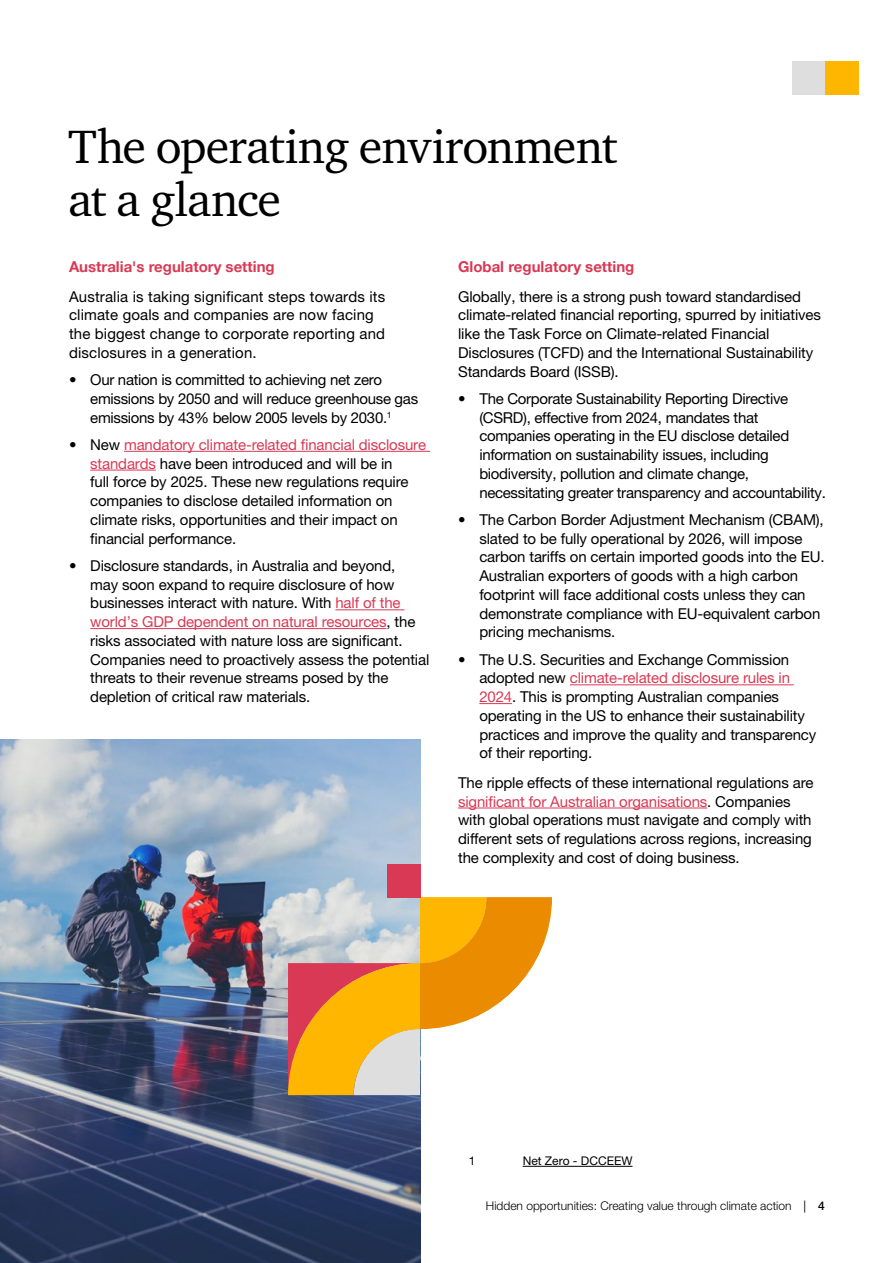
<style>
.page{position:relative;width:893px;height:1263px;background:#fff}
.page>*{position:absolute;margin:0;border:0;box-sizing:border-box;transform-origin:0 0}
.t1{font:48px/52.5px "Charter ITC Pro";letter-spacing:-.015em;color:#000}
.t2{font:15px/18.8px "Helvetica Neue LT Pro";letter-spacing:-.01em;color:#000}
.t3{font:15px/18.8px "Helvetica Neue LT Pro";letter-spacing:.01em;color:#000}
.t4{font:700 15px "Helvetica Neue LT Pro";color:#d93954}
.t5{font:300 12px "Helvetica Neue LT Pro";color:#000}
.t6{font:12px "Helvetica Neue LT Pro";color:#000}
.s1{color:#d93954}
.s2{font-weight:400}
.s3{font-weight:500}
</style>
<div class="page">
<div style="left:792px;top:62px;width:33px;height:32px;background:#dedede"></div>
<div style="left:825px;top:62px;width:33px;height:32px;background:#ffb600"></div>
<hr style="left:124px;top:451px;width:306px;height:1px;background:#d93954">
<hr style="left:90px;top:470px;width:66px;height:1px;background:#d93954">
<hr style="left:335px;top:609px;width:69px;height:1px;background:#d93954">
<hr style="left:90px;top:628px;width:296px;height:1px;background:#d93954">
<hr style="left:523px;top:1166px;width:109px;height:1px;background:#000">
<hr style="left:570px;top:684px;width:224px;height:1px;background:#d93954">
<hr style="left:479px;top:703px;width:33px;height:1px;background:#d93954">
<hr style="left:458px;top:808px;width:249px;height:1px;background:#d93954">
<img style="left:0;top:740px;width:420px;height:523px">
<svg style="left:288px;top:897px;width:264px;height:198px"></svg>
<div style="left:387px;top:864px;width:33px;height:33px;background:#d93954"></div>
<h1 class="t1" style="left:68px;top:120px;width:551px">The operating environment at a glance</h1>
<p class="t4" style="left:69px;top:258px;width:207px">Australia's regulatory setting</p>
<p class="t3" style="left:69px;top:287px;width:318px">Australia is taking significant steps towards its climate goals and companies are now facing the biggest change to corporate reporting and disclosures in a generation.</p>
<p class="t2" style="left:90px;top:370px;width:329px;text-indent:-21px">• Our nation is committed to achieving net zero emissions by 2050 and will reduce greenhouse gas emissions by 43% below 2005 levels by 2030.<sup>1</sup></p>
<p class="t2" style="left:90px;top:435px;width:337px;text-indent:-21px">• New <span class="s1">mandatory climate-related financial disclosure standards</span> have been introduced and will be in<br>full force by 2025. These new regulations require companies to disclose detailed information on climate risks, opportunities and their impact on financial performance.</p>
<p class="t2" style="left:90px;top:556px;width:341px;text-indent:-21px">• Disclosure standards, in Australia and beyond,<br>may soon expand to require disclosure of how businesses interact with nature. With <span class="s1">half of the world’s GDP dependent on natural resources</span>, the risks associated with nature loss are significant.<br>Companies need to proactively assess the potential threats to their revenue streams posed by the depletion of critical raw materials.</p>
<p class="t4" style="left:458px;top:258px;width:178px">Global regulatory setting</p>
<p class="t2" style="left:458px;top:287px;width:364px">Globally, there is a strong push toward standardised climate-related financial reporting, spurred by initiatives like the Task Force on Climate-related Financial Disclosures (TCFD) and the International Sustainability Standards Board (ISSB).</p>
<p class="t2" style="left:479px;top:389px;width:348px;text-indent:-21px">• The Corporate Sustainability Reporting Directive (CSRD), effective from 2024, mandates that companies operating in the EU disclose detailed information on sustainability issues, including biodiversity, pollution and climate change, necessitating greater transparency and accountability.</p>
<p class="t2" style="left:479px;top:510px;width:347px;text-indent:-21px">• The Carbon Border Adjustment Mechanism (CBAM), slated to be fully operational by 2026, will impose carbon tariffs on certain imported goods into the EU.<br>Australian exporters of goods with a high carbon footprint will face additional costs unless they can demonstrate compliance with EU-equivalent carbon pricing mechanisms.</p>
<p class="t2" style="left:479px;top:650px;width:338px;text-indent:-21px">• The U.S. Securities and Exchange Commission adopted new <span class="s1">climate-related disclosure rules in 2024</span>. This is prompting Australian companies operating in the US to enhance their sustainability practices and improve the quality and transparency of their reporting.</p>
<p class="t2" style="left:458px;top:773px;width:357px">The ripple effects of these international regulations are <span class="s1">significant for Australian organisations</span>. Companies with global operations must navigate and comply with different sets of regulations across regions, increasing the complexity and cost of doing business.</p>
<p class="t6" style="left:469px;top:1154px;width:8px">1</p>
<p class="t6" style="left:523px;top:1154px;width:111px">Net Zero - DCCEEW</p>
<p class="t5" style="left:486px;top:1198px;width:340px">Hidden opportunities: Creating value through climate action <span class="s2">|</span> <span class="s3">4</span></p>
</div>
